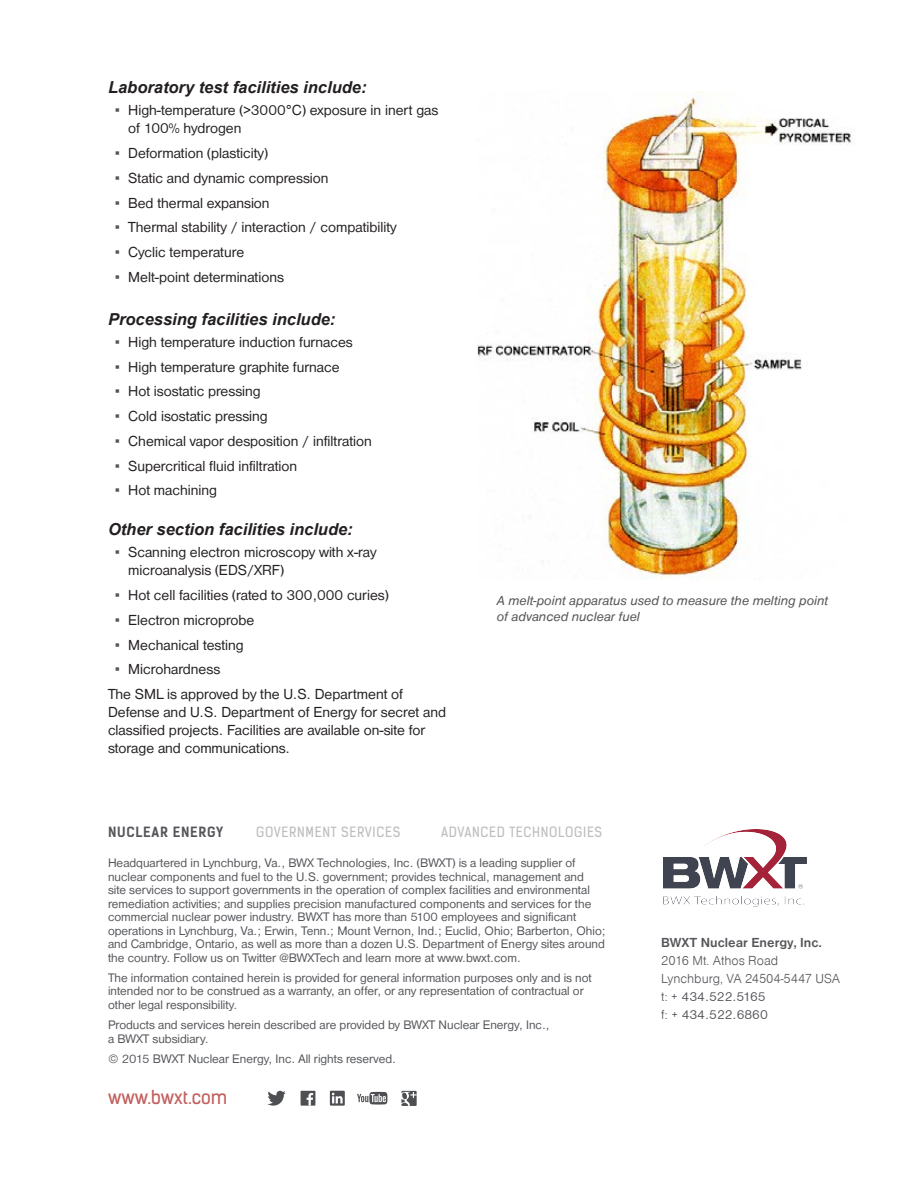
<style>
.page{position:relative;width:918px;height:1188px;background:#fff}
.page>*{position:absolute;margin:0;border:0;box-sizing:border-box;transform-origin:0 0}
.t1{font:18px "Kelson Sans";color:#c25f5d}
.Subhead_11_12__BI{font:italic 700 16.5px "Arial";color:#231f20}
.Body_Copy_10_12{font:15px/18px "Nimbus San D";color:#231f20}
.Caption_9_11__I{font:italic 13.5px/16.5px "Nimbus San D";color:#58595b}
.t2{font:13.5px/18px "Nimbus San D Ligh";color:#56555a}
.t3{font:13.5px "Kelson Sans";letter-spacing:.05em;color:#bcbec0}
.t4{font:13.5px/18px "Nimbus San D";color:#54555a}
.t5{font:700 13.5px "Nimbus San D";color:#56555a}
.t6{font:700 13.5px "Kelson Sans";letter-spacing:.05em;color:#54555a}
.t7{font:12.75px/13.5px "Nimbus San D";color:#54555a}
.s1{font-family:"Arial";color:#54555a}
.s2{font-family:"Nimbus San D Ligh"}
</style>
<div class="page">
<svg style="left:357px;top:1092px;width:30px;height:13px"></svg>
<div style="left:301px;top:1091px;width:14px;height:15px;background:#4d4f53"></div>
<svg style="left:307px;top:1093px;width:6px;height:13px"></svg>
<svg style="left:267px;top:1091px;width:19px;height:15px"></svg>
<svg style="left:330px;top:1091px;width:15px;height:15px"></svg>
<svg style="left:332px;top:1093px;width:11px;height:10px"></svg>
<svg style="left:401px;top:1091px;width:16px;height:15px"></svg>
<img style="left:477px;top:92px;width:376px;height:486px">
<img style="left:663px;top:830px;width:144px;height:77px">
<p class="Subhead_11_12__BI" style="left:108px;top:76px;width:260px">Laboratory test facilities include:</p>
<p class="Body_Copy_10_12" style="left:128px;top:102px;width:312px;text-indent:-14px"><span class="s1">▪</span> High-temperature (&gt;3000°C) exposure in inert gas of 100% hydrogen</p>
<p class="Body_Copy_10_12" style="left:115px;top:144px;width:155px"><span class="s1">▪</span> Deformation (plasticity)</p>
<p class="Body_Copy_10_12" style="left:115px;top:169px;width:215px"><span class="s1">▪</span> Static and dynamic compression</p>
<p class="Body_Copy_10_12" style="left:115px;top:194px;width:156px"><span class="s1">▪</span> Bed thermal expansion</p>
<p class="Body_Copy_10_12" style="left:115px;top:219px;width:284px"><span class="s1">▪</span> Thermal stability / interaction / compatibility</p>
<p class="Body_Copy_10_12" style="left:115px;top:243px;width:131px"><span class="s1">▪</span> Cyclic temperature</p>
<p class="Body_Copy_10_12" style="left:115px;top:268px;width:171px"><span class="s1">▪</span> Melt-point determinations</p>
<p class="Subhead_11_12__BI" style="left:108px;top:308px;width:229px">Processing facilities include:</p>
<p class="Body_Copy_10_12" style="left:115px;top:333px;width:240px"><span class="s1">▪</span> High temperature induction furnaces</p>
<p class="Body_Copy_10_12" style="left:115px;top:358px;width:226px"><span class="s1">▪</span> High temperature graphite furnace</p>
<p class="Body_Copy_10_12" style="left:115px;top:383px;width:147px"><span class="s1">▪</span> Hot isostatic pressing</p>
<p class="Body_Copy_10_12" style="left:115px;top:407px;width:155px"><span class="s1">▪</span> Cold isostatic pressing</p>
<p class="Body_Copy_10_12" style="left:115px;top:432px;width:259px"><span class="s1">▪</span> Chemical vapor desposition / infiltration</p>
<p class="Body_Copy_10_12" style="left:115px;top:457px;width:184px"><span class="s1">▪</span> Supercritical fluid infiltration</p>
<p class="Body_Copy_10_12" style="left:115px;top:482px;width:104px"><span class="s1">▪</span> Hot machining</p>
<p class="Subhead_11_12__BI" style="left:108px;top:518px;width:246px">Other section facilities include:</p>
<p class="Body_Copy_10_12" style="left:128px;top:544px;width:250px;text-indent:-14px"><span class="s1">▪</span> Scanning electron microscopy with x-ray microanalysis (EDS/XRF)</p>
<p class="Body_Copy_10_12" style="left:115px;top:586px;width:275px"><span class="s1">▪</span> Hot cell facilities (rated to 300,000 curies)</p>
<p class="Body_Copy_10_12" style="left:115px;top:611px;width:141px"><span class="s1">▪</span> Electron microprobe</p>
<p class="Body_Copy_10_12" style="left:115px;top:636px;width:131px"><span class="s1">▪</span> Mechanical testing</p>
<p class="Body_Copy_10_12" style="left:115px;top:661px;width:107px"><span class="s1">▪</span> Microhardness</p>
<p class="Body_Copy_10_12" style="left:108px;top:685px;width:340px">The SML is approved by the U.S. Department of Defense and U.S. Department of Energy for secret and classified projects. Facilities are available on-site for storage and communications.</p>
<p class="Caption_9_11__I" style="left:497px;top:592px;width:333px">A melt-point apparatus used to measure the melting point of advanced nuclear fuel</p>
<p class="t6" style="left:108px;top:824px;width:117px">NUCLEAR ENERGY</p>
<p class="t3" style="left:256px;top:824px;width:146px">GOVERNMENT SERVICES</p>
<p class="t3" style="left:441px;top:824px;width:163px">ADVANCED TECHNOLOGIES</p>
<p class="t7" style="left:108px;top:856px;width:499px">Headquartered in Lynchburg, Va., BWX Technologies, Inc. (BWXT) is a leading supplier of nuclear components and fuel to the U.S. government; provides technical, management and<br>site services to support governments in the operation of complex facilities and environmental remediation activities; and supplies precision manufactured components and services for the commercial nuclear power industry. BWXT has more than 5100 employees and significant operations in Lynchburg, Va.; Erwin, Tenn.; Mount Vernon, Ind.; Euclid, Ohio; Barberton, Ohio; and Cambridge, Ontario, as well as more than a dozen U.S. Department of Energy sites around the country. Follow us on Twitter @BWXTech and learn more at www.bwxt.com.</p>
<p class="t7" style="left:108px;top:971px;width:485px">The information contained herein is provided for general information purposes only and is not intended nor to be construed as a warranty, an offer, or any representation of contractual or other legal responsibility.</p>
<p class="t7" style="left:108px;top:1018px;width:443px">Products and services herein described are provided by BWXT Nuclear Energy, Inc., a BWXT subsidiary.</p>
<p class="t7" style="left:108px;top:1052px;width:290px">© 2015 BWXT Nuclear Energy, Inc. All rights reserved.</p>
<h1 class="t1" style="left:108px;top:1086px;width:121px">www.bwxt.com</h1>
<p class="t5" style="left:661px;top:935px;width:162px">BWXT Nuclear Energy, Inc.</p>
<p class="t2" style="left:661px;top:951px;width:181px">2016 Mt. Athos Road<br>Lynchburg, VA 24504-5447 USA</p>
<p class="t4" style="left:661px;top:987px;width:108px"><span class="s2">t: +</span> 434.522.5165 <span class="s2">f: +</span> 434.522.6860</p>
</div>
